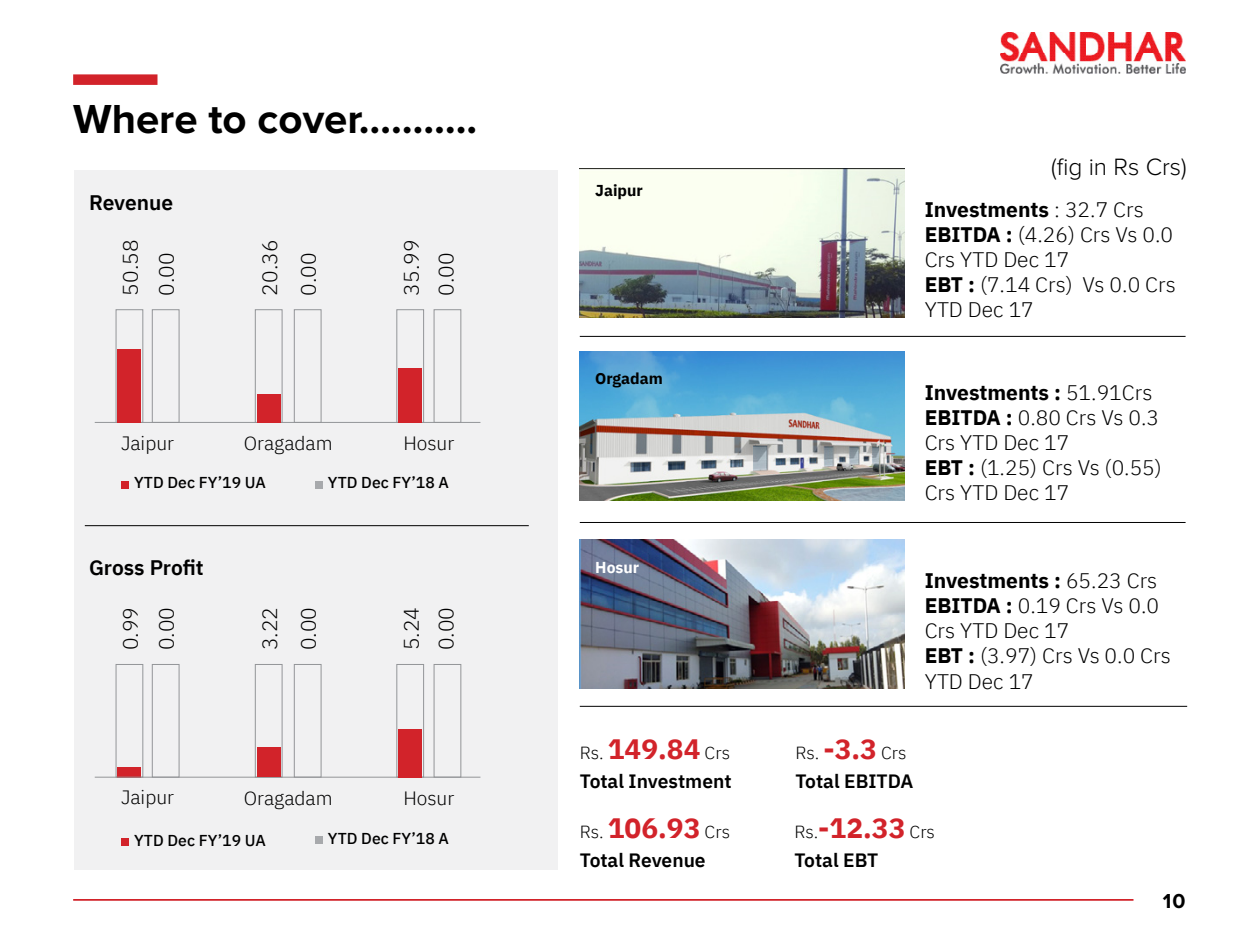
<style>
.page{position:relative;width:1260px;height:945px;background:#fff}
.page>*{position:absolute;margin:0;border:0;box-sizing:border-box;transform-origin:0 0}
.t1{font:700 42px "Proxima Nova A";color:#000}
.t2{font:300 24.5px "Proxima Nova A";color:#000}
.t3{font:300 21px/25.2px "IBM Plex Sans";color:#000}
.t4{font:600 21px "IBM Plex Sans";letter-spacing:-.005em;color:#000}
.t5{font:700 21px "Proxima Nova A";color:#000}
.t6{font:600 19.25px "IBM Plex Sans";color:#000}
.t7{font:300 19.25px "IBM Plex Sans";color:#000}
.t8{font:300 17.5px "IBM Plex Sans";color:#000}
.t9{font:500 15.75px "IBM Plex Sans";color:#000}
.t10{font:700 15.75px "IBM Plex Sans";color:#000}
.t11{font:700 15.75px "IBM Plex Sans";color:#fff}
.s1{font-weight:700;font-size:28px;color:#d2232a}
.s2{font-weight:700}
</style>
<div class="page">
<div style="left:74px;top:170px;width:484px;height:699px;background:#f1f1f2"></div>
<div style="left:73px;top:74px;width:85px;height:11px;background:#d2232a"></div>
<hr style="left:95px;top:422px;width:385px;height:1px;background:#939598">
<hr style="left:95px;top:777px;width:385px;height:1px;background:#939598">
<div style="left:122px;top:481px;width:7px;height:7px;background:#d2232a"></div>
<div style="left:122px;top:838px;width:7px;height:8px;background:#d2232a"></div>
<div style="left:315px;top:481px;width:8px;height:7px;background:#a7a9ac"></div>
<div style="left:315px;top:837px;width:8px;height:7px;background:#a7a9ac"></div>
<hr style="left:85px;top:525px;width:444px;height:1px;background:#000">
<div style="left:152px;top:309px;width:28px;height:114px;border:1px solid #939598"></div>
<div style="left:116px;top:309px;width:27px;height:114px;border:1px solid #939598"></div>
<div style="left:118px;top:349px;width:23px;height:74px;background:#d2232a"></div>
<div style="left:118px;top:767px;width:23px;height:10px;background:#d2232a"></div>
<div style="left:152px;top:664px;width:28px;height:114px;border:1px solid #939598"></div>
<div style="left:116px;top:664px;width:27px;height:114px;border:1px solid #939598"></div>
<div style="left:294px;top:309px;width:28px;height:114px;border:1px solid #939598"></div>
<div style="left:255px;top:309px;width:28px;height:114px;border:1px solid #939598"></div>
<div style="left:257px;top:394px;width:23px;height:29px;background:#d2232a"></div>
<div style="left:294px;top:664px;width:28px;height:114px;border:1px solid #939598"></div>
<div style="left:255px;top:664px;width:28px;height:114px;border:1px solid #939598"></div>
<div style="left:257px;top:747px;width:23px;height:30px;background:#d2232a"></div>
<div style="left:434px;top:309px;width:27px;height:114px;border:1px solid #939598"></div>
<div style="left:396px;top:309px;width:28px;height:114px;border:1px solid #939598"></div>
<div style="left:399px;top:368px;width:23px;height:55px;background:#d2232a"></div>
<div style="left:434px;top:664px;width:27px;height:114px;border:1px solid #939598"></div>
<div style="left:396px;top:664px;width:28px;height:114px;border:1px solid #939598"></div>
<div style="left:399px;top:729px;width:23px;height:48px;background:#d2232a"></div>
<img style="left:580px;top:540px;width:325px;height:149px">
<img style="left:580px;top:169px;width:325px;height:148px">
<img style="left:580px;top:352px;width:325px;height:148px">
<hr style="left:580px;top:336px;width:606px;height:1px;background:#000">
<hr style="left:580px;top:522px;width:606px;height:1px;background:#000">
<hr style="left:580px;top:706px;width:607px;height:1px;background:#000">
<img style="left:1001px;top:33px;width:185px;height:40px">
<hr style="left:73px;top:899px;width:1061px;height:2px;background:#d2232a">
<h1 class="t1" style="left:73px;top:96px;width:406px">Where to cover………..</h1>
<p class="t4" style="left:89px;top:186px;width:86px">Revenue</p>
<p class="t3" style="left:111px;top:296px;width:57px;line-height:35.9px;rotate:-90deg">50.58<br>0.00</p>
<p class="t7" style="left:121px;top:428px;width:55px">Jaipur</p>
<p class="t3" style="left:249px;top:296px;width:57px;line-height:38.7px;rotate:-90deg">20.36<br>0.00</p>
<p class="t7" style="left:244px;top:429px;width:90px">Oragadam</p>
<p class="t3" style="left:392px;top:296px;width:57px;line-height:34.8px;rotate:-90deg">35.99<br>0.00</p>
<p class="t7" style="left:403px;top:429px;width:52px">Hosur</p>
<p class="t9" style="left:134px;top:471px;width:133px">YTD Dec FY’19 UA</p>
<p class="t9" style="left:328px;top:471px;width:123px">YTD Dec FY’18 A</p>
<p class="t4" style="left:89px;top:551px;width:116px">Gross Profit</p>
<p class="t3" style="left:111px;top:650px;width:45px;line-height:35.9px;rotate:-90deg">0.99<br>0.00</p>
<p class="t3" style="left:249px;top:650px;width:45px;line-height:38.7px;rotate:-90deg">3.22<br>0.00</p>
<p class="t3" style="left:392px;top:650px;width:45px;line-height:34.8px;rotate:-90deg">5.24<br>0.00</p>
<p class="t7" style="left:121px;top:783px;width:55px">Jaipur</p>
<p class="t7" style="left:244px;top:783px;width:90px">Oragadam</p>
<p class="t7" style="left:403px;top:783px;width:52px">Hosur</p>
<p class="t9" style="left:134px;top:828px;width:133px">YTD Dec FY’19 UA</p>
<p class="t9" style="left:328px;top:826px;width:123px">YTD Dec FY’18 A</p>
<p class="t10" style="left:595px;top:178px;width:49px">Jaipur</p>
<p class="t10" style="left:595px;top:366px;width:69px">Orgadam</p>
<p class="t11" style="left:595px;top:555px;width:45px">Hosur</p>
<p class="t8" style="left:580px;top:740px;width:152px">Rs. <span class="s1">149.84</span> Crs</p>
<p class="t6" style="left:580px;top:766px;width:153px">Total Investment</p>
<p class="t8" style="left:580px;top:819px;width:152px">Rs. <span class="s1">106.93</span> Crs</p>
<p class="t6" style="left:580px;top:845px;width:127px">Total Revenue</p>
<p class="t2" style="left:1051px;top:154px;width:137px">(fig in Rs Crs)</p>
<p class="t3" style="left:925px;top:195px;width:253px"><span class="s2">Investments</span> : 32.7 Crs<br><span class="s2">EBITDA :</span> (4.26) Crs Vs 0.0<br>Crs YTD Dec 17<br><span class="s2">EBT :</span> (7.14 Crs) Vs 0.0 Crs<br>YTD Dec 17</p>
<p class="t3" style="left:925px;top:378px;width:239px"><span class="s2">Investments :</span> 51.91Crs<br><span class="s2">EBITDA :</span> 0.80 Crs Vs 0.3<br>Crs YTD Dec 17<br><span class="s2">EBT :</span> (1.25) Crs Vs (0.55)<br>Crs YTD Dec 17</p>
<p class="t3" style="left:925px;top:566px;width:248px"><span class="s2">Investments :</span> 65.23 Crs<br><span class="s2">EBITDA :</span> 0.19 Crs Vs 0.0<br>Crs YTD Dec 17<br><span class="s2">EBT :</span> (3.97) Crs Vs 0.0 Crs<br>YTD Dec 17</p>
<p class="t8" style="left:795px;top:740px;width:113px">Rs. <span class="s1">-3.3</span> Crs</p>
<p class="t6" style="left:795px;top:766px;width:119px">Total EBITDA</p>
<p class="t8" style="left:794px;top:819px;width:142px">Rs.<span class="s1">-12.33</span> Crs</p>
<p class="t6" style="left:794px;top:845px;width:85px">Total EBT</p>
<p class="t5" style="left:1163px;top:889px;width:24px">10</p>
</div>
